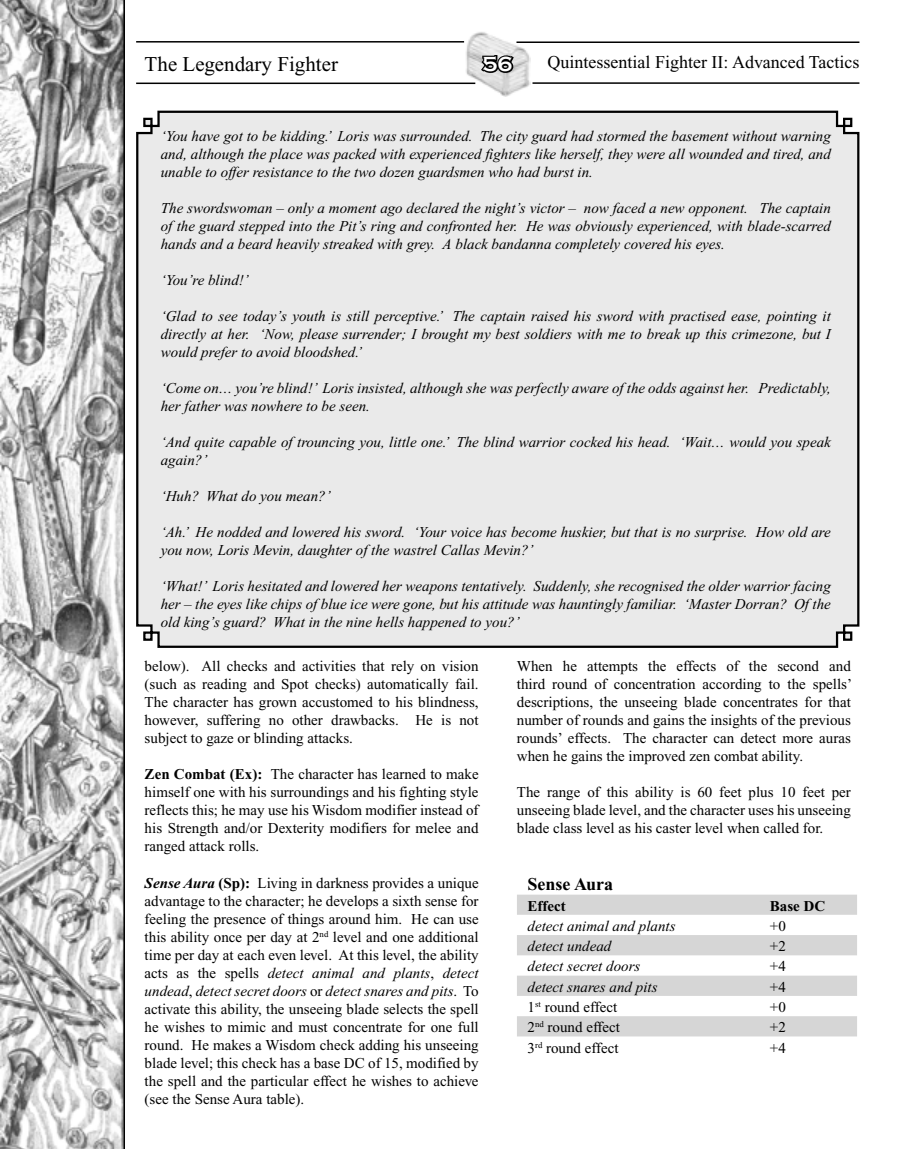
<style>
.page{position:relative;width:902px;height:1149px;background:#fff}
.page>*{position:absolute;margin:0;border:0;box-sizing:border-box;transform-origin:0 0}
.t1{font:21px "Times New Roman";color:#000}
.t2{font:700 21px "Copperplate Gothic";color:#fff}
.t3{font:18px "Times New Roman";color:#000}
.t4{font:700 18px "Times New Roman";color:#000}
.t5{font:15px/18px "Times New Roman";color:#000;text-align:justify}
.t6{font:italic 15px/18px "Times New Roman";color:#000;text-align:justify}
.t7{font:700 15px "Times New Roman";color:#000}
.s1{font-weight:700}
.s2{font-weight:700;font-style:italic}
.s3{font-style:italic}
</style>
<div class="page">
<img style="left:466px;top:32px;width:64px;height:65px">
<hr style="left:516px;top:41px;width:343px;height:2px;background:#000">
<hr style="left:532px;top:82px;width:327px;height:2px;background:#000">
<svg style="left:479px;top:53px;width:36px;height:22px"></svg>
<hr style="left:136px;top:82px;width:339px;height:2px;background:#000">
<hr style="left:136px;top:41px;width:328px;height:2px;background:#000">
<svg style="left:0;top:0;width:125px;height:1148px"></svg>
<div style="left:136px;top:110px;width:724px;height:538px;background:#eaeaea"></div>
<svg style="left:517px;top:894px;width:340px;height:142px;fill:#d6d6d6"></svg>
<h1 class="t1" style="left:145px;top:52px;width:195px">The Legendary Fighter</h1>
<h1 class="t2" style="left:482px;top:53px;width:31px">56</h1>
<p class="t3" style="left:547px;top:52px;width:313px">Quintessential Fighter II: Advanced Tactics</p>
<p class="t6" style="left:161px;top:126px;width:671px">‘You have got to be kidding.’ Loris was surrounded. The city guard had stormed the basement without warning and, although the place was packed with experienced fighters like herself, they were all wounded and tired, and unable to offer resistance to the two dozen guardsmen who had burst in.</p>
<p class="t6" style="left:161px;top:198px;width:671px">The swordswoman – only a moment ago declared the night’s victor – now faced a new opponent. The captain of the guard stepped into the Pit’s ring and confronted her. He was obviously experienced, with blade-scarred hands and a beard heavily streaked with grey. A black bandanna completely covered his eyes.</p>
<p class="t6" style="left:161px;top:270px;width:90px">‘You’re blind!’</p>
<p class="t6" style="left:161px;top:306px;width:671px">‘Glad to see today’s youth is still perceptive.’ The captain raised his sword with practised ease, pointing it directly at her. ‘Now, please surrender; I brought my best soldiers with me to break up this crimezone, but I would prefer to avoid bloodshed.’</p>
<p class="t6" style="left:161px;top:378px;width:671px">‘Come on… you’re blind!’ Loris insisted, although she was perfectly aware of the odds against her. Predictably, her father was nowhere to be seen.</p>
<p class="t6" style="left:161px;top:432px;width:671px">‘And quite capable of trouncing you, little one.’ The blind warrior cocked his head. ‘Wait… would you speak again?’</p>
<p class="t6" style="left:161px;top:486px;width:171px">‘Huh? What do you mean?’</p>
<p class="t6" style="left:161px;top:522px;width:671px">‘Ah.’ He nodded and lowered his sword. ‘Your voice has become huskier, but that is no surprise. How old are you now, Loris Mevin, daughter of the wastrel Callas Mevin?’</p>
<p class="t6" style="left:161px;top:576px;width:671px">‘What!’ Loris hesitated and lowered her weapons tentatively. Suddenly, she recognised the older warrior facing her – the eyes like chips of blue ice were gone, but his attitude was hauntingly familiar. ‘Master Dorran? Of the old king’s guard? What in the nine hells happened to you?’</p>
<p class="t5" style="left:145px;top:657px;width:335px">below). All checks and activities that rely on vision (such as reading and Spot checks) automatically fail.<br>The character has grown accustomed to his blindness, however, suffering no other drawbacks. He is not subject to gaze or blinding attacks.</p>
<p class="t5" style="left:145px;top:765px;width:335px"><span class="s1">Zen Combat (Ex):</span> The character has learned to make himself one with his surroundings and his fighting style reflects this; he may use his Wisdom modifier instead of his Strength and/or Dexterity modifiers for melee and ranged attack rolls.</p>
<p class="t5" style="left:145px;top:873px;width:335px"><span class="s2">Sense Aura</span> <span class="s1">(Sp):</span> Living in darkness provides a unique advantage to the character; he develops a sixth sense for feeling the presence of things around him. He can use this ability once per day at 2<sup>nd</sup> level and one additional time per day at each even level. At this level, the ability acts as the spells <span class="s3">detect animal and plants</span>, <span class="s3">detect undead</span>, <span class="s3">detect secret doors</span> or <span class="s3">detect snares and pits</span>. To activate this ability, the unseeing blade selects the spell he wishes to mimic and must concentrate for one full round. He makes a Wisdom check adding his unseeing blade level; this check has a base DC of 15, modified by the spell and the particular effect he wishes to achieve (see the Sense Aura table).</p>
<p class="t5" style="left:517px;top:657px;width:336px">When he attempts the effects of the second and third round of concentration according to the spells’ descriptions, the unseeing blade concentrates for that number of rounds and gains the insights of the previous rounds’ effects. The character can detect more auras when he gains the improved zen combat ability.</p>
<p class="t5" style="left:517px;top:783px;width:335px">The range of this ability is 60 feet plus 10 feet per unseeing blade level, and the character uses his unseeing blade class level as his caster level when called for.</p>
<p class="t4" style="left:527px;top:874px;width:87px">Sense Aura</p>
<p class="t7" style="left:527px;top:896px;width:40px">Effect</p>
<p class="t7" style="left:769px;top:896px;width:57px">Base DC</p>
<p class="t6" style="left:527px;top:916px;width:149px">detect animal and plants</p>
<p class="t5" style="left:769px;top:916px;width:17px">+0</p>
<p class="t6" style="left:527px;top:936px;width:85px">detect undead</p>
<p class="t5" style="left:769px;top:936px;width:17px">+2</p>
<p class="t6" style="left:527px;top:957px;width:114px">detect secret doors</p>
<p class="t5" style="left:769px;top:957px;width:17px">+4</p>
<p class="t6" style="left:527px;top:977px;width:131px">detect snares and pits</p>
<p class="t5" style="left:769px;top:977px;width:17px">+4</p>
<p class="t5" style="left:527px;top:997px;width:91px">1<sup>st</sup> round effect</p>
<p class="t5" style="left:769px;top:997px;width:17px">+0</p>
<p class="t5" style="left:527px;top:1017px;width:94px">2<sup>nd</sup> round effect</p>
<p class="t5" style="left:769px;top:1017px;width:17px">+2</p>
<p class="t5" style="left:527px;top:1038px;width:93px">3<sup>rd</sup> round effect</p>
<p class="t5" style="left:769px;top:1038px;width:17px">+4</p>
</div>
